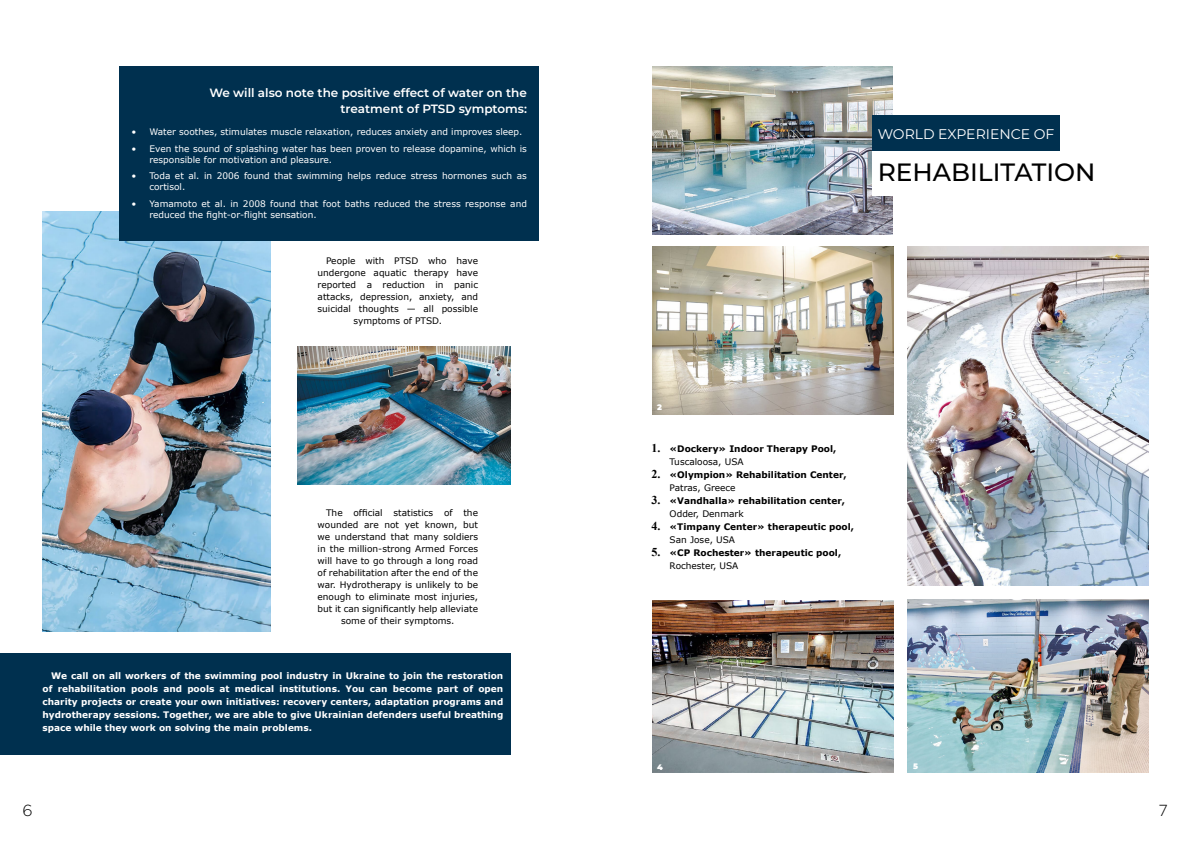
<style>
.page{position:relative;width:1191px;height:842px;background:#fff}
.page>*{position:absolute;margin:0;border:0;box-sizing:border-box;transform-origin:0 0}
.t1{font:500 25px "Montserrat";color:#000}
.t2{font:300 16px "Gotham Pro";color:#000}
.t3{font:14px "Montserrat";color:#fff}
.t4{font:600 12px/16px "Montserrat";color:#fff;text-align:right}
.t5{font:9px "MS Reference Sans Serif";color:#000}
.t6{font:9px/11px "MS Reference Sans Serif";color:#fff}
.t7{font:700 9px/13px "MS Reference Sans Serif";color:#fff;text-align:justify}
.t8{font:700 9px/13px "MS Reference Sans Serif";color:#000}
.t9{font:900 8px "Montserrat";color:#fff}
.s1{font-family:"Times New Roman";font-size:12px}
.s2{font-weight:400}
</style>
<div class="page">
<div style="left:0;top:653px;width:510px;height:102px;background:#00304f"></div>
<img style="left:43px;top:212px;width:227px;height:420px">
<div style="left:120px;top:66px;width:419px;height:174px;background:#00304f"></div>
<img style="left:298px;top:347px;width:212px;height:138px">
<img style="left:652px;top:246px;width:241px;height:168px">
<img style="left:652px;top:66px;width:240px;height:168px">
<img style="left:907px;top:246px;width:241px;height:340px">
<img style="left:652px;top:600px;width:241px;height:173px">
<img style="left:907px;top:599px;width:241px;height:174px">
<div style="left:872px;top:116px;width:187px;height:36px;background:#00304f"></div>
<div style="left:872px;top:152px;width:187px;height:44px;background:#fff"></div>
<h3 class="t4" style="left:209px;top:84px;width:319px">We will also note the positive effect of water on the treatment of PTSD symptoms:</h3>
<p class="t6" style="left:131px;top:126px;width:392px">• Water soothes, stimulates muscle relaxation, reduces anxiety and improves sleep.</p>
<p class="t6" style="left:149px;top:143px;width:379px;text-indent:-18px">• Even the sound of splashing water has been proven to release dopamine, which is responsible for motivation and pleasure.</p>
<p class="t6" style="left:149px;top:170px;width:379px;text-indent:-18px">• Toda et al. in 2006 found that swimming helps reduce stress hormones such as cortisol.</p>
<p class="t6" style="left:149px;top:198px;width:379px;text-indent:-18px">• Yamamoto et al. in 2008 found that foot baths reduced the stress response and reduced the fight-or-flight sensation.</p>
<p class="t5" style="left:326px;top:255px;width:153px">People with PTSD who have</p>
<p class="t5" style="left:317px;top:267px;width:162px">undergone aquatic therapy have</p>
<p class="t5" style="left:317px;top:279px;width:162px">reported a reduction in panic</p>
<p class="t5" style="left:317px;top:291px;width:162px">attacks, depression, anxiety, and</p>
<p class="t5" style="left:317px;top:303px;width:162px">suicidal thoughts — all possible</p>
<p class="t5" style="left:353px;top:315px;width:90px">symptoms of PTSD.</p>
<p class="t5" style="left:326px;top:507px;width:153px">The official statistics of the</p>
<p class="t5" style="left:317px;top:519px;width:162px">wounded are not yet known, but</p>
<p class="t5" style="left:317px;top:531px;width:162px">we understand that many soldiers</p>
<p class="t5" style="left:317px;top:543px;width:162px">in the million-strong Armed Forces</p>
<p class="t5" style="left:317px;top:555px;width:162px">will have to go through a long road</p>
<p class="t5" style="left:317px;top:567px;width:162px">of rehabilitation after the end of the</p>
<p class="t5" style="left:317px;top:579px;width:162px">war. Hydrotherapy is unlikely to be</p>
<p class="t5" style="left:317px;top:591px;width:162px">enough to eliminate most injuries,</p>
<p class="t5" style="left:317px;top:603px;width:162px">but it can significantly help alleviate</p>
<p class="t5" style="left:341px;top:615px;width:115px">some of their symptoms.</p>
<p class="t7" style="left:43px;top:669px;width:462px;text-indent:9px">We call on all workers of the swimming pool industry in Ukraine to join the restoration of rehabilitation pools and pools at medical institutions. You can become part of open charity projects or create your own initiatives: recovery centers, adaptation programs and hydrotherapy sessions. Together, we are able to give Ukrainian defenders useful breathing space while they work on solving the main problems.</p>
<p class="t9" style="left:657px;top:222px;width:5px">1</p>
<h3 class="t3" style="left:877px;top:125px;width:178px">WORLD EXPERIENCE OF</h3>
<h1 class="t1" style="left:877px;top:155px;width:219px">REHABILITATION</h1>
<p class="t9" style="left:657px;top:402px;width:6px">2</p>
<p class="t8" style="left:669px;top:442px;width:168px;text-indent:-18px"><span class="s1">1.</span> «Dockery» Indoor Therapy Pool,<br><span class="s2">Tuscaloosa, USA</span></p>
<p class="t8" style="left:669px;top:468px;width:179px;text-indent:-18px"><span class="s1">2.</span> «Olympion» Rehabilitation Center,<br><span class="s2">Patras, Greece</span></p>
<p class="t8" style="left:669px;top:494px;width:177px;text-indent:-18px"><span class="s1">3.</span> «Vandhalla» rehabilitation center,<br><span class="s2">Odder, Denmark</span></p>
<p class="t8" style="left:669px;top:520px;width:186px;text-indent:-18px"><span class="s1">4.</span> «Timpany Center» therapeutic pool,<br><span class="s2">San Jose, USA</span></p>
<p class="t8" style="left:669px;top:546px;width:173px;text-indent:-18px"><span class="s1">5.</span> «CP Rochester» therapeutic pool,<br><span class="s2">Rochester, USA</span></p>
<p class="t9" style="left:912px;top:573px;width:6px">3</p>
<p class="t9" style="left:657px;top:762px;width:7px">4</p>
<p class="t9" style="left:913px;top:760px;width:6px">5</p>
<h2 class="t2" style="left:23px;top:801px;width:12px">6</h2>
<h2 class="t2" style="left:1158px;top:801px;width:11px">7</h2>
</div>
